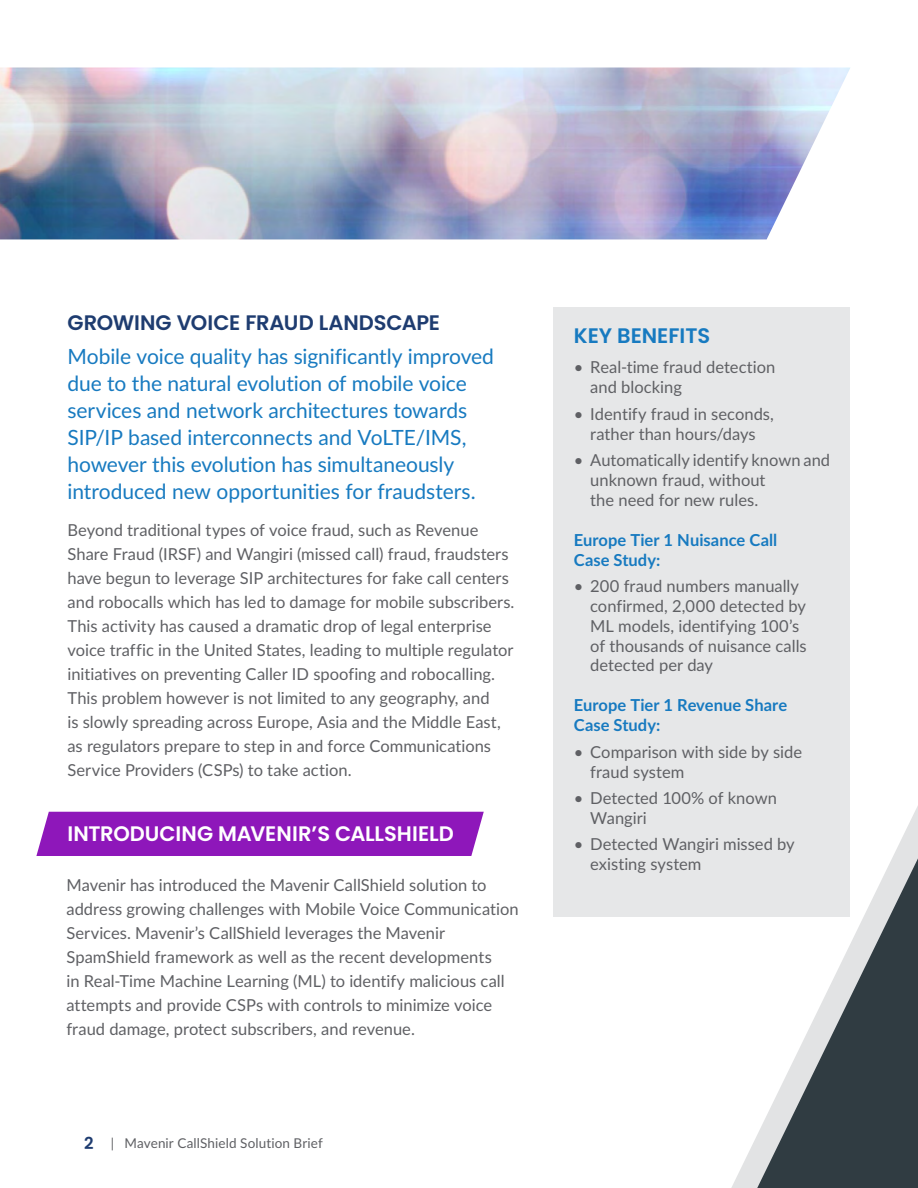
<style>
.page{position:relative;width:918px;height:1188px;background:#fff}
.page>*{position:absolute;margin:0;border:0;box-sizing:border-box;transform-origin:0 0}
.t1{font:21px/27px "Lato";letter-spacing:-.005em;color:#177ac0}
.t2{font:600 21px "Poppins";color:#fff}
.t3{font:600 21px "Poppins";letter-spacing:-.01em;color:#1e3c70}
.t4{font:600 21px "Poppins";color:#177ac0}
.t5{font:16.5px/24px "Lato";color:#5f6064}
.t6{font:700 16.5px/19.8px "Lato";letter-spacing:.005em;color:#177ac0}
.t7{font:600 16.5px "Poppins";color:#1e3c70}
.t8{font:13.5px "Lato";letter-spacing:.01em;color:#5f6064}
</style>
<div class="page">
<img style="left:0;top:68px;width:850px;height:171px">
<div style="left:36px;top:812px;width:448px;height:44px;background:#8e17ba"></div>
<div style="left:554px;top:308px;width:296px;height:609px;background:#e6e7e8"></div>
<svg style="left:731px;top:806px;width:187px;height:382px"></svg>
<svg style="left:757px;top:858px;width:161px;height:330px"></svg>
<p class="t3" style="left:68px;top:310px;width:374px">GROWING VOICE FRAUD LANDSCAPE</p>
<p class="t1" style="left:68px;top:342px;width:428px">Mobile voice quality has significantly improved due to the natural evolution of mobile voice services and network architectures towards SIP/IP based interconnects and VoLTE/IMS, however this evolution has simultaneously introduced new opportunities for fraudsters.</p>
<p class="t5" style="left:68px;top:517px;width:448px">Beyond traditional types of voice fraud, such as Revenue Share Fraud (IRSF) and Wangiri (missed call) fraud, fraudsters have begun to leverage SIP architectures for fake call centers and robocalls which has led to damage for mobile subscribers.<br>This activity has caused a dramatic drop of legal enterprise voice traffic in the United States, leading to multiple regulator initiatives on preventing Caller ID spoofing and robocalling.<br>This problem however is not limited to any geography, and<br>is slowly spreading across Europe, Asia and the Middle East, as regulators prepare to step in and force Communications Service Providers (CSPs) to take action.</p>
<p class="t2" style="left:68px;top:822px;width:388px">INTRODUCING MAVENIR’S CALLSHIELD</p>
<p class="t5" style="left:66px;top:873px;width:454px">Mavenir has introduced the Mavenir CallShield solution to address growing challenges with Mobile Voice Communication Services. Mavenir’s CallShield leverages the Mavenir SpamShield framework as well as the recent developments<br>in Real-Time Machine Learning (ML) to identify malicious call attempts and provide CSPs with controls to minimize voice fraud damage, protect subscribers, and revenue.</p>
<p class="t7" style="left:84px;top:1134px;width:11px">2</p>
<p class="t8" style="left:111px;top:1133px;width:214px">| Mavenir CallShield Solution Brief</p>
<p class="t4" style="left:574px;top:323px;width:138px">KEY BENEFITS</p>
<p class="t5" style="left:590px;top:357px;width:187px;line-height:19.8px;text-indent:-16px">• Real-time fraud detection and blocking</p>
<p class="t5" style="left:574px;top:403px;width:202px;line-height:19.8px;text-align:center">• Identify fraud in seconds, rather than hours/days</p>
<p class="t5" style="left:590px;top:450px;width:241px;line-height:19.8px;text-indent:-16px">• Automatically identify known and unknown fraud, without<br>the need for new rules.</p>
<p class="t6" style="left:574px;top:529px;width:205px">Europe Tier 1 Nuisance Call<br>Case Study:</p>
<p class="t5" style="left:590px;top:576px;width:218px;line-height:19.8px;text-indent:-16px">• 200 fraud numbers manually confirmed, 2,000 detected by<br>ML models, identifying 100’s of thousands of nuisance calls detected per day</p>
<p class="t6" style="left:574px;top:695px;width:215px">Europe Tier 1 Revenue Share<br>Case Study:</p>
<p class="t5" style="left:590px;top:741px;width:213px;line-height:19.8px;text-indent:-16px">• Comparison with side by side fraud system</p>
<p class="t5" style="left:590px;top:788px;width:188px;line-height:19.8px;text-indent:-16px">• Detected 100% of known<br>Wangiri</p>
<p class="t5" style="left:590px;top:834px;width:206px;line-height:19.8px;text-indent:-16px">• Detected Wangiri missed by existing system</p>
</div>
